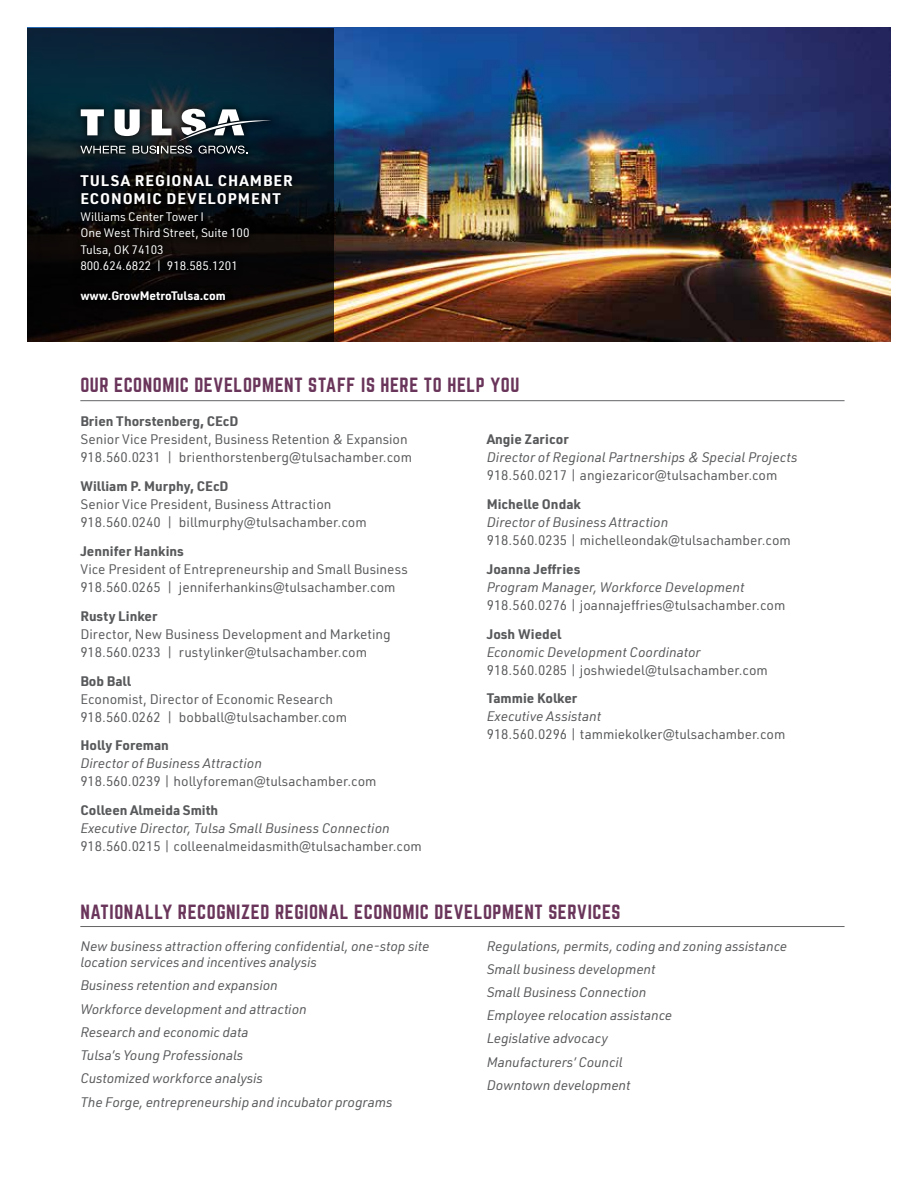
<style>
.page{position:relative;width:918px;height:1188px;background:#fff}
.page>*{position:absolute;margin:0;border:0;box-sizing:border-box;transform-origin:0 0}
.t1{font:18px "Norwester";letter-spacing:.03em;color:#6a355a}
.t2{font:700 15px/18px "URWDIN";letter-spacing:.06em;color:#fff}
.t3{font:13.5px/18px "URWDIN";color:#58595b}
.t4{font:italic 13.5px/23.2px "URWDIN";letter-spacing:-.005em;color:#58595b}
.t5{font:700 13.5px "URWDIN";color:#58595b}
.t6{font:12px/16.5px "URWDIN";letter-spacing:-.005em;color:#fff}
.t7{font:700 12px "URWDIN";letter-spacing:-.005em;color:#fff}
</style>
<div class="page">
<img style="left:334px;top:28px;width:557px;height:313px">
<svg style="left:27px;top:28px;width:307px;height:313px;background:#0e1c25"></svg>
<div style="left:71px;top:100px;width:209px;height:63px;background:#000;opacity:.75"></div>
<svg style="left:80px;top:109px;width:192px;height:45px"></svg>
<hr style="left:80px;top:400px;width:765px;height:1px;background:#636466">
<hr style="left:80px;top:926px;width:765px;height:1px;background:#636466">
<div style="left:72px;top:166px;width:229px;height:143px;background:#000;opacity:.75"></div>
<p class="t2" style="left:80px;top:171px;width:214px">TULSA REGIONAL CHAMBER<br>ECONOMIC DEVELOPMENT</p>
<p class="t6" style="left:80px;top:208px;width:171px">Williams Center Tower I<br>One West Third Street, Suite 100<br>Tulsa, OK 74103<br>800.624.6822 | 918.585.1201</p>
<p class="t7" style="left:80px;top:288px;width:147px">www.GrowMetroTulsa.com</p>
<h1 class="t1" style="left:80px;top:376px;width:441px">OUR ECONOMIC DEVELOPMENT STAFF IS HERE TO HELP YOU</h1>
<p class="t5" style="left:80px;top:412px;width:160px">Brien Thorstenberg, CEcD</p>
<p class="t3" style="left:80px;top:430px;width:333px">Senior Vice President, Business Retention &amp; Expansion<br>918.560.0231 | brienthorstenberg@tulsachamber.com</p>
<p class="t5" style="left:80px;top:477px;width:150px">William P. Murphy, CEcD</p>
<p class="t3" style="left:80px;top:495px;width:288px">Senior Vice President, Business Attraction<br>918.560.0240 | billmurphy@tulsachamber.com</p>
<p class="t5" style="left:80px;top:542px;width:105px">Jennifer Hankins</p>
<p class="t3" style="left:80px;top:560px;width:329px">Vice President of Entrepreneurship and Small Business<br>918.560.0265 | jenniferhankins@tulsachamber.com</p>
<p class="t5" style="left:80px;top:607px;width:79px">Rusty Linker</p>
<p class="t3" style="left:80px;top:625px;width:312px">Director, New Business Development and Marketing<br>918.560.0233 | rustylinker@tulsachamber.com</p>
<p class="t5" style="left:80px;top:671px;width:52px">Bob Ball</p>
<p class="t3" style="left:80px;top:689px;width:268px">Economist, Director of Economic Research<br>918.560.0262 | bobball@tulsachamber.com</p>
<p class="t5" style="left:80px;top:736px;width:90px">Holly Foreman</p>
<p class="t4" style="left:80px;top:751px;width:183px">Director of Business Attraction</p>
<p class="t3" style="left:80px;top:772px;width:298px">918.560.0239 | hollyforeman@tulsachamber.com</p>
<p class="t5" style="left:80px;top:801px;width:139px">Colleen Almeida Smith</p>
<p class="t4" style="left:80px;top:816px;width:311px">Executive Director, Tulsa Small Business Connection</p>
<p class="t3" style="left:80px;top:837px;width:343px">918.560.0215 | colleenalmeidasmith@tulsachamber.com</p>
<p class="t5" style="left:487px;top:430px;width:83px">Angie Zaricor</p>
<p class="t4" style="left:487px;top:445px;width:312px">Director of Regional Partnerships &amp; Special Projects</p>
<p class="t3" style="left:487px;top:466px;width:292px">918.560.0217 | angiezaricor@tulsachamber.com</p>
<p class="t5" style="left:487px;top:495px;width:96px">Michelle Ondak</p>
<p class="t4" style="left:487px;top:510px;width:183px">Director of Business Attraction</p>
<p class="t3" style="left:487px;top:531px;width:306px">918.560.0235 | michelleondak@tulsachamber.com</p>
<p class="t5" style="left:487px;top:560px;width:95px">Joanna Jeffries</p>
<p class="t4" style="left:487px;top:575px;width:259px">Program Manager, Workforce Development</p>
<p class="t3" style="left:487px;top:596px;width:300px">918.560.0276 | joannajeffries@tulsachamber.com</p>
<p class="t5" style="left:487px;top:625px;width:76px">Josh Wiedel</p>
<p class="t4" style="left:487px;top:640px;width:215px">Economic Development Coordinator</p>
<p class="t3" style="left:487px;top:660px;width:283px">918.560.0285 | joshwiedel@tulsachamber.com</p>
<p class="t5" style="left:487px;top:689px;width:92px">Tammie Kolker</p>
<p class="t4" style="left:487px;top:705px;width:116px">Executive Assistant</p>
<p class="t3" style="left:487px;top:725px;width:300px">918.560.0296 | tammiekolker@tulsachamber.com</p>
<h1 class="t1" style="left:80px;top:903px;width:542px">NATIONALLY RECOGNIZED REGIONAL ECONOMIC DEVELOPMENT SERVICES</h1>
<p class="t4" style="left:80px;top:937px;width:351px;line-height:16.5px">New business attraction offering confidential, one-stop site location services and incentives analysis</p>
<p class="t4" style="left:80px;top:973px;width:314px">Business retention and expansion<br>Workforce development and attraction<br>Research and economic data<br>Tulsa’s Young Professionals<br>Customized workforce analysis<br>The Forge, entrepreneurship and incubator programs</p>
<p class="t4" style="left:487px;top:934px;width:302px">Regulations, permits, coding and zoning assistance<br>Small business development<br>Small Business Connection<br>Employee relocation assistance<br>Legislative advocacy<br>Manufacturers’ Council<br>Downtown development</p>
</div>
